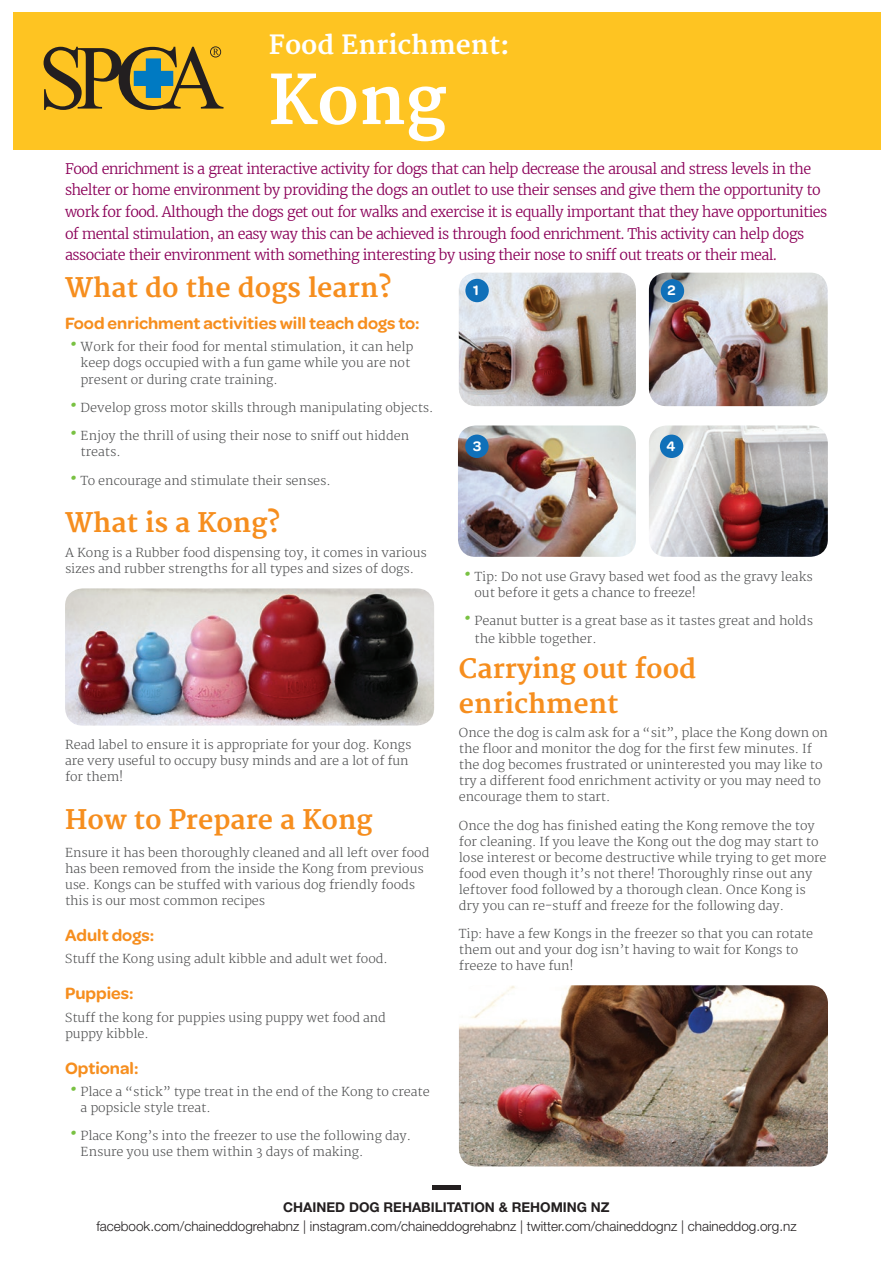
<style>
.page{position:relative;width:893px;height:1263px;background:#fff}
.page>*{position:absolute;margin:0;border:0;box-sizing:border-box;transform-origin:0 0}
.t1{font:700 66.6px "Merriweather";color:#fff}
.t2{font:32.1px "Merriweather";color:#79c142}
.t3{font:700 26.25px/35px "Merriweather";color:#f68e1e}
.t4{font:700 25.8px "Merriweather";color:#fff}
.t5{font:600 17.55px "Omnes";color:#f68e1e}
.t6{font:600 14.7px "Omnes";color:#fff}
.t7{font:300 14.4px/21.6px "Merriweather";letter-spacing:-.035em;color:#8b0159}
.t8{font:300 13.5px "Helvetica Neue LT Std";color:#231f20}
.t9{font:700 13.5px "Helvetica Neue LT Std";color:#231f20}
.t10{font:300 12.45px/16px "Merriweather";color:#4b4c4d}
</style>
<div class="page">
<div style="left:432px;top:1185px;width:29px;height:5px;background:#231f20"></div>
<img style="left:65px;top:588px;width:369px;height:137px">
<img style="left:459px;top:985px;width:369px;height:181px">
<img style="left:459px;top:273px;width:177px;height:133px">
<img style="left:649px;top:273px;width:179px;height:133px">
<img style="left:458px;top:425px;width:178px;height:132px">
<img style="left:649px;top:425px;width:179px;height:132px">
<div style="left:465px;top:279px;width:24px;height:23px;background:#1070b9;border-radius:50%"></div>
<div style="left:661px;top:279px;width:23px;height:24px;background:#1070b9;border-radius:50%"></div>
<div style="left:660px;top:435px;width:23px;height:23px;background:#1070b9;border-radius:50%"></div>
<div style="left:465px;top:435px;width:24px;height:23px;background:#1070b9;border-radius:50%"></div>
<div style="left:13px;top:13px;width:867px;height:137px;background:#fec422"></div>
<svg style="left:44px;top:46px;width:179px;height:64px"></svg>
<h3 class="t4" style="left:269px;top:30px;width:243px">Food Enrichment:</h3>
<h1 class="t1" style="left:269px;top:62px;width:179px">Kong</h1>
<p class="t7" style="left:65px;top:158px;width:764px">Food enrichment is a great interactive activity for dogs that can help decrease the arousal and stress levels in the shelter or home environment by providing the dogs an outlet to use their senses and give them the opportunity to work for food. Although the dogs get out for walks and exercise it is equally important that they have opportunities of mental stimulation, an easy way this can be achieved is through food enrichment. This activity can help dogs associate their environment with something interesting by using their nose to sniff out treats or their meal.</p>
<h3 class="t3" style="left:65px;top:272px;width:328px">What do the dogs learn?</h3>
<h3 class="t5" style="left:65px;top:311px;width:356px">Food enrichment activities will teach dogs to:</h3>
<h2 class="t2" style="left:68px;top:327px;width:13px">·</h2>
<p class="t10" style="left:81px;top:339px;width:334px">Work for their food for mental stimulation, it can help keep dogs occupied with a fun game while you are not present or during crate training.</p>
<h2 class="t2" style="left:68px;top:388px;width:13px">·</h2>
<p class="t10" style="left:81px;top:400px;width:354px">Develop gross motor skills through manipulating objects.</p>
<h2 class="t2" style="left:68px;top:416px;width:13px">·</h2>
<p class="t10" style="left:81px;top:428px;width:330px">Enjoy the thrill of using their nose to sniff out hidden treats.</p>
<h2 class="t2" style="left:68px;top:461px;width:13px">·</h2>
<p class="t10" style="left:81px;top:472px;width:252px">To encourage and stimulate their senses.</p>
<h3 class="t3" style="left:65px;top:507px;width:217px">What is a Kong?</h3>
<p class="t10" style="left:65px;top:544px;width:363px">A Kong is a Rubber food dispensing toy, it comes in various sizes and rubber strengths for all types and sizes of dogs.</p>
<p class="t6" style="left:473px;top:280px;width:7px">1</p>
<p class="t6" style="left:667px;top:280px;width:10px">2</p>
<p class="t6" style="left:473px;top:436px;width:10px">3</p>
<p class="t6" style="left:666px;top:435px;width:10px">4</p>
<h2 class="t2" style="left:462px;top:557px;width:13px">·</h2>
<p class="t10" style="left:474px;top:568px;width:340px">Tip: Do not use Gravy based wet food as the gravy leaks out before it gets a chance to freeze!</p>
<h2 class="t2" style="left:462px;top:601px;width:13px">·</h2>
<p class="t10" style="left:474px;top:612px;width:340px;line-height:17.5px">Peanut butter is a great base as it tastes great and holds the kibble together.</p>
<h3 class="t3" style="left:459px;top:652px;width:239px">Carrying out food enrichment</h3>
<p class="t10" style="left:459px;top:725px;width:371px">Once the dog is calm ask for a “sit”, place the Kong down on the floor and monitor the dog for the first few minutes. If the dog becomes frustrated or uninterested you may like to try a different food enrichment activity or you may need to encourage them to start.</p>
<p class="t10" style="left:459px;top:817px;width:369px">Once the dog has finished eating the Kong remove the toy for cleaning. If you leave the Kong out the dog may start to lose interest or become destructive while trying to get more food even though it’s not there! Thoroughly rinse out any leftover food followed by a thorough clean. Once Kong is dry you can re-stuff and freeze for the following day.</p>
<p class="t10" style="left:459px;top:926px;width:356px">Tip: have a few Kongs in the freezer so that you can rotate them out and your dog isn’t having to wait for Kongs to freeze to have fun!</p>
<p class="t10" style="left:65px;top:737px;width:348px">Read label to ensure it is appropriate for your dog. Kongs are very useful to occupy busy minds and are a lot of fun for them!</p>
<h3 class="t3" style="left:65px;top:803px;width:309px">How to Prepare a Kong</h3>
<p class="t10" style="left:65px;top:844px;width:366px">Ensure it has been thoroughly cleaned and all left over food has been removed from the inside the Kong from previous use. Kongs can be stuffed with various dog friendly foods this is our most common recipes</p>
<h3 class="t5" style="left:65px;top:923px;width:91px">Adult dogs:</h3>
<p class="t10" style="left:65px;top:951px;width:324px">Stuff the Kong using adult kibble and adult wet food.</p>
<h3 class="t5" style="left:65px;top:981px;width:70px">Puppies:</h3>
<p class="t10" style="left:65px;top:1009px;width:322px">Stuff the kong for puppies using puppy wet food and puppy kibble.</p>
<h3 class="t5" style="left:65px;top:1055px;width:75px">Optional:</h3>
<h2 class="t2" style="left:68px;top:1072px;width:13px">·</h2>
<p class="t10" style="left:81px;top:1083px;width:351px">Place a “stick” type treat in the end of the Kong to create a popsicle style treat.</p>
<h2 class="t2" style="left:68px;top:1116px;width:13px">·</h2>
<p class="t10" style="left:81px;top:1128px;width:332px">Place Kong’s into the freezer to use the following day.<br>Ensure you use them within 3 days of making.</p>
<p class="t9" style="left:283px;top:1198px;width:328px">CHAINED DOG REHABILITATION &amp; REHOMING NZ</p>
<p class="t8" style="left:96px;top:1218px;width:702px">facebook.com/chaineddogrehabnz | instagram.com/chaineddogrehabnz | twitter.com/chaineddognz | chaineddog.org.nz</p>
</div>
